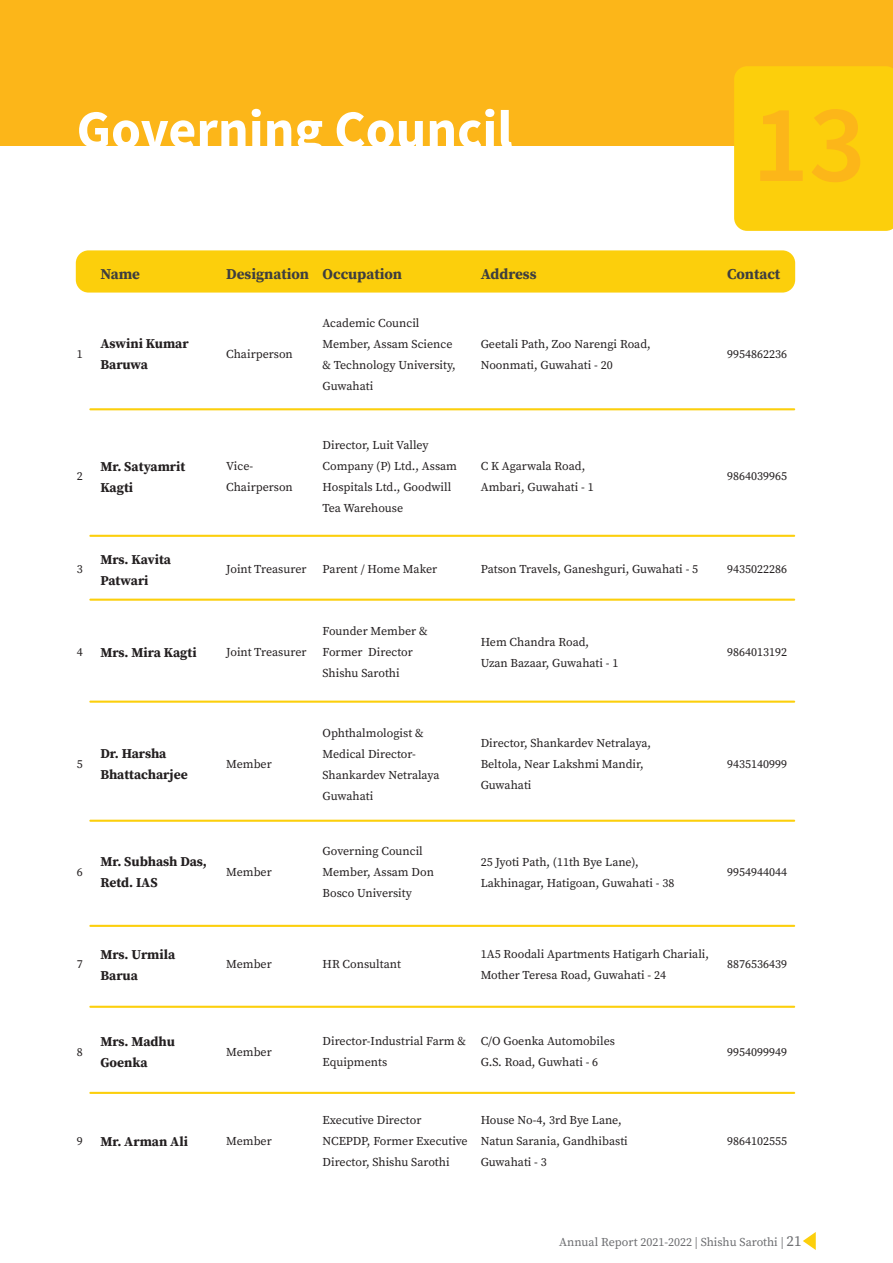
<style>
.page{position:relative;width:893px;height:1263px;background:#fff}
.page>*{position:absolute;margin:0;border:0;box-sizing:border-box;transform-origin:0 0}
.t1{font:600 111px "Source Sans Pro";color:#fcb619}
.t2{font:700 54px "Source Sans Pro";color:#fff}
.t3{font:700 15px "Source Serif Pro";color:#3e3e3f}
.t4{font:700 13.5px/21px "Source Serif Pro";color:#231f20}
.t5{font:12px/21px "Source Serif Pro";color:#231f20}
.t6{font:12px "Source Serif Pro";color:#6c6d70}
.s1{font-size:15px}
</style>
<div class="page">
<svg style="left:803px;top:1232px;width:13px;height:18px"></svg>
<div style="left:76px;top:250px;width:719px;height:43px;background:#fccf0c;border-radius:13px"></div>
<div style="left:0;top:0;width:893px;height:146px;background:#fcb619"></div>
<div style="left:734px;top:66px;width:159px;height:165px;background:#fccf0c"></div>
<hr style="left:89px;top:408px;width:706px;height:2px;background:#fccf0c">
<hr style="left:89px;top:535px;width:706px;height:2px;background:#fccf0c">
<hr style="left:89px;top:599px;width:706px;height:2px;background:#fccf0c">
<hr style="left:89px;top:701px;width:706px;height:2px;background:#fccf0c">
<hr style="left:89px;top:820px;width:706px;height:2px;background:#fccf0c">
<hr style="left:89px;top:925px;width:706px;height:2px;background:#fccf0c">
<hr style="left:89px;top:1006px;width:706px;height:2px;background:#fccf0c">
<hr style="left:89px;top:1092px;width:706px;height:2px;background:#fccf0c">
<p class="t2" style="left:77px;top:93px;width:438px">Governing Council</p>
<p class="t1" style="left:752px;top:71px;width:115px">13</p>
<p class="t3" style="left:100px;top:264px;width:41px">Name</p>
<p class="t3" style="left:226px;top:264px;width:84px">Designation</p>
<p class="t3" style="left:323px;top:264px;width:81px">Occupation</p>
<p class="t3" style="left:481px;top:264px;width:57px">Address</p>
<p class="t3" style="left:727px;top:264px;width:55px">Contact</p>
<p class="t5" style="left:77px;top:343px;width:7px">1</p>
<p class="t4" style="left:100px;top:333px;width:90px">Aswini Kumar<br>Baruwa</p>
<p class="t5" style="left:226px;top:343px;width:68px">Chairperson</p>
<p class="t5" style="left:77px;top:466px;width:7px">2</p>
<p class="t4" style="left:100px;top:455px;width:86px">Mr. Satyamrit<br>Kagti</p>
<p class="t5" style="left:226px;top:455px;width:29px">Vice-</p>
<p class="t5" style="left:226px;top:476px;width:68px">Chairperson</p>
<p class="t5" style="left:323px;top:312px;width:135px">Academic Council<br>Member, Assam Science &amp; Technology University,<br>Guwahati</p>
<p class="t5" style="left:323px;top:434px;width:136px">Director, Luit Valley<br>Company (P) Ltd., Assam<br>Hospitals Ltd., Goodwill<br>Tea Warehouse</p>
<p class="t5" style="left:481px;top:333px;width:172px">Geetali Path, Zoo Narengi Road,</p>
<p class="t5" style="left:481px;top:354px;width:134px">Noonmati, Guwahati - 20</p>
<p class="t5" style="left:481px;top:455px;width:106px">C K Agarwala Road,</p>
<p class="t5" style="left:481px;top:476px;width:114px">Ambari, Guwahati - 1</p>
<p class="t5" style="left:727px;top:343px;width:61px">9954862236</p>
<p class="t5" style="left:727px;top:466px;width:61px">9864039965</p>
<p class="t5" style="left:77px;top:559px;width:7px">3</p>
<p class="t4" style="left:100px;top:548px;width:72px">Mrs. Kavita<br>Patwari</p>
<p class="t5" style="left:226px;top:559px;width:82px">Joint Treasurer</p>
<p class="t5" style="left:323px;top:559px;width:116px">Parent / Home Maker</p>
<p class="t5" style="left:481px;top:559px;width:219px">Patson Travels, Ganeshguri, Guwahati - 5</p>
<p class="t5" style="left:727px;top:559px;width:61px">9435022286</p>
<p class="t5" style="left:77px;top:642px;width:7px">4</p>
<p class="t4" style="left:100px;top:642px;width:98px">Mrs. Mira Kagti</p>
<p class="t5" style="left:226px;top:642px;width:82px">Joint Treasurer</p>
<p class="t5" style="left:323px;top:621px;width:107px">Founder Member &amp;</p>
<p class="t5" style="left:323px;top:642px;width:92px">Former Director</p>
<p class="t5" style="left:323px;top:663px;width:79px">Shishu Sarothi</p>
<p class="t5" style="left:481px;top:631px;width:110px">Hem Chandra Road,</p>
<p class="t5" style="left:481px;top:652px;width:139px">Uzan Bazaar, Guwahati - 1</p>
<p class="t5" style="left:727px;top:642px;width:61px">9864013192</p>
<p class="t5" style="left:77px;top:754px;width:7px">5</p>
<p class="t4" style="left:100px;top:743px;width:68px">Dr. Harsha</p>
<p class="t4" style="left:100px;top:764px;width:89px">Bhattacharjee</p>
<p class="t5" style="left:226px;top:754px;width:47px">Member</p>
<p class="t5" style="left:323px;top:722px;width:103px">Ophthalmologist &amp;</p>
<p class="t5" style="left:323px;top:743px;width:95px">Medical Director-</p>
<p class="t5" style="left:323px;top:764px;width:119px">Shankardev Netralaya</p>
<p class="t5" style="left:323px;top:785px;width:52px">Guwahati</p>
<p class="t5" style="left:481px;top:733px;width:172px">Director, Shankardev Netralaya,</p>
<p class="t5" style="left:481px;top:754px;width:165px">Beltola, Near Lakshmi Mandir,</p>
<p class="t5" style="left:481px;top:775px;width:52px">Guwahati</p>
<p class="t5" style="left:727px;top:754px;width:61px">9435140999</p>
<p class="t5" style="left:77px;top:862px;width:7px">6</p>
<p class="t4" style="left:100px;top:851px;width:108px">Mr. Subhash Das,<br>Retd. IAS</p>
<p class="t5" style="left:226px;top:862px;width:47px">Member</p>
<p class="t5" style="left:323px;top:841px;width:113px">Governing Council<br>Member, Assam Don</p>
<p class="t5" style="left:323px;top:883px;width:91px">Bosco University</p>
<p class="t5" style="left:481px;top:851px;width:160px">25 Jyoti Path, (11th Bye Lane),</p>
<p class="t5" style="left:481px;top:872px;width:195px">Lakhinagar, Hatigoan, Guwahati - 38</p>
<p class="t5" style="left:727px;top:862px;width:61px">9954944044</p>
<p class="t5" style="left:77px;top:954px;width:7px">7</p>
<p class="t4" style="left:100px;top:943px;width:76px">Mrs. Urmila<br>Barua</p>
<p class="t5" style="left:226px;top:954px;width:47px">Member</p>
<p class="t5" style="left:323px;top:954px;width:80px">HR Consultant</p>
<p class="t5" style="left:481px;top:943px;width:230px">1A5 Roodali Apartments Hatigarh Chariali,<br>Mother Teresa Road, Guwahati - 24</p>
<p class="t5" style="left:727px;top:954px;width:61px">8876536439</p>
<p class="t5" style="left:77px;top:1041px;width:7px">8</p>
<p class="t4" style="left:100px;top:1030px;width:76px">Mrs. Madhu<br>Goenka</p>
<p class="t5" style="left:226px;top:1041px;width:47px">Member</p>
<p class="t5" style="left:323px;top:1030px;width:145px">Director-Industrial Farm &amp;<br>Equipments</p>
<p class="t5" style="left:481px;top:1030px;width:136px">C/O Goenka Automobiles</p>
<p class="t5" style="left:481px;top:1051px;width:119px">G.S. Road, Guwhati - 6</p>
<p class="t5" style="left:77px;top:1131px;width:7px">9</p>
<p class="t4" style="left:100px;top:1131px;width:89px">Mr. Arman Ali</p>
<p class="t5" style="left:226px;top:1131px;width:47px">Member</p>
<p class="t5" style="left:323px;top:1110px;width:100px">Executive Director</p>
<p class="t5" style="left:323px;top:1131px;width:147px">NCEPDP, Former Executive<br>Director, Shishu Sarothi</p>
<p class="t5" style="left:481px;top:1110px;width:142px">House No-4, 3rd Bye Lane,</p>
<p class="t5" style="left:481px;top:1131px;width:149px">Natun Sarania, Gandhibasti</p>
<p class="t5" style="left:481px;top:1152px;width:68px">Guwahati - 3</p>
<p class="t5" style="left:727px;top:1041px;width:61px">9954099949</p>
<p class="t5" style="left:727px;top:1131px;width:61px">9864102555</p>
<p class="t6" style="left:559px;top:1233px;width:244px">Annual Report 2021-2022 | Shishu Sarothi | <span class="s1">21</span></p>
</div>
